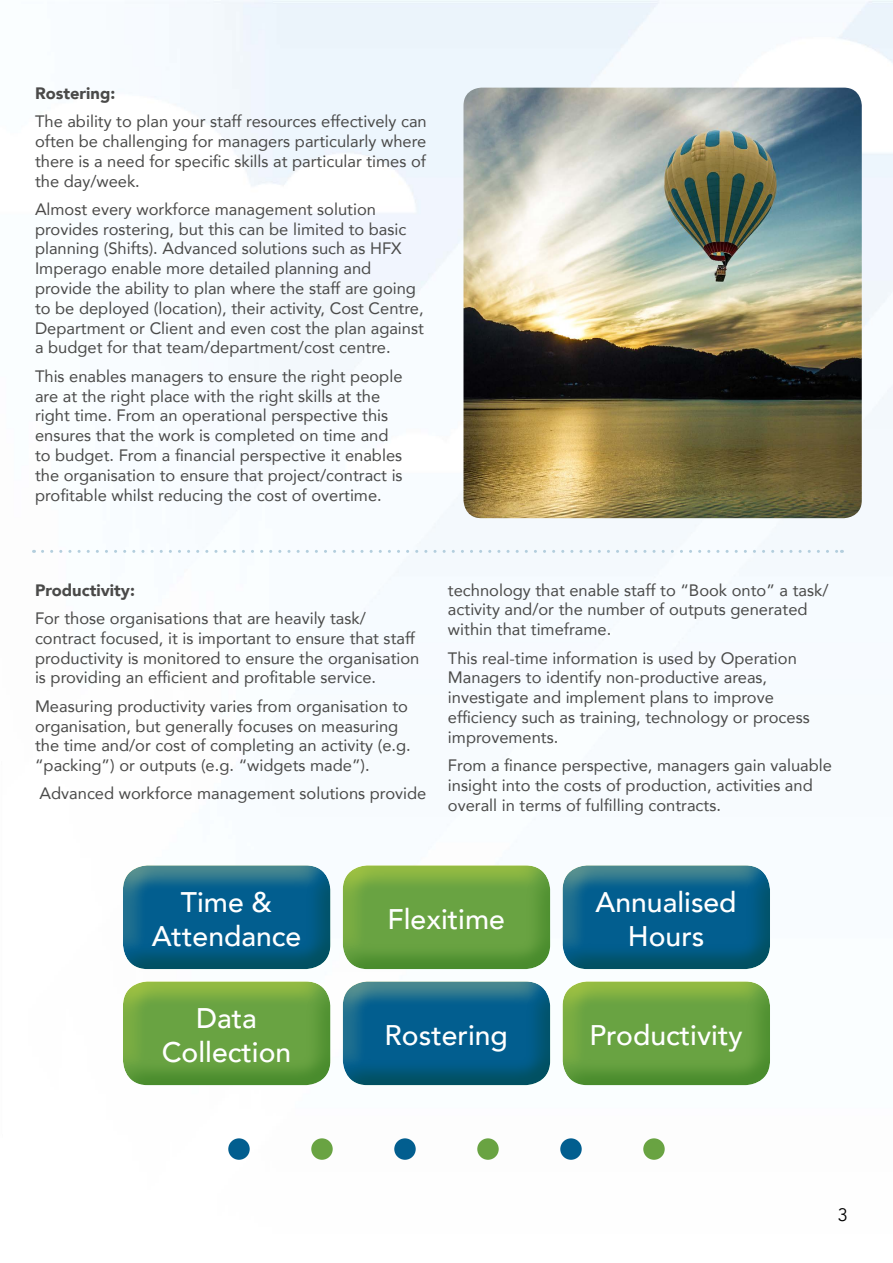
<style>
.page{position:relative;width:893px;height:1263px;background:#fff}
.page>*{position:absolute;margin:0;border:0;box-sizing:border-box;transform-origin:0 0}
.t1{font:500 28.35px/34px "Avenir";color:#fff;text-align:center}
.t2{font:18px "Avenir";color:#000}
.t3{font:16.5px/19.8px "Avenir";color:#4a4a49}
.t4{font:900 16.5px "Avenir";color:#4a4a49}
</style>
<div class="page">
<div style="left:109px;top:855px;width:234px;height:115px;background:#fafeff"></div>
<div style="left:109px;top:863px;width:234px;height:107px;background:#3fa535;opacity:.4"></div>
<div style="left:329px;top:855px;width:234px;height:115px;background:#f8fcff"></div>
<div style="left:329px;top:863px;width:234px;height:107px;background:#3fa535;opacity:.4"></div>
<div style="left:549px;top:855px;width:234px;height:115px;background:#f8fcff"></div>
<div style="left:549px;top:862px;width:235px;height:108px;background:#3fa535;opacity:.4"></div>
<div style="left:109px;top:971px;width:234px;height:115px;background:#fafeff"></div>
<div style="left:109px;top:979px;width:234px;height:107px;background:#3fa535;opacity:.4"></div>
<div style="left:329px;top:971px;width:234px;height:115px;background:#fafeff"></div>
<div style="left:329px;top:979px;width:234px;height:107px;background:#3fa535;opacity:.4"></div>
<div style="left:549px;top:971px;width:233px;height:115px;background:#fafeff"></div>
<div style="left:549px;top:979px;width:233px;height:107px;background:#3fa535;opacity:.4"></div>
<div style="left:228px;top:1138px;width:22px;height:22px;background:#025e8f;border-radius:50%"></div>
<div style="left:394px;top:1138px;width:22px;height:22px;background:#025e8f;border-radius:50%"></div>
<div style="left:560px;top:1138px;width:22px;height:22px;background:#025e8f;border-radius:50%"></div>
<div style="left:311px;top:1138px;width:22px;height:22px;background:#69a342;border-radius:50%"></div>
<div style="left:477px;top:1138px;width:22px;height:22px;background:#69a342;border-radius:50%"></div>
<div style="left:643px;top:1138px;width:22px;height:22px;background:#69a342;border-radius:50%"></div>
<svg style="left:42px;top:550px;width:800px;height:3px"></svg>
<img style="left:463px;top:88px;width:399px;height:430px">
<p class="t4" style="left:35px;top:79px;width:82px">Rostering:</p>
<p class="t3" style="left:35px;top:111px;width:393px;text-align:justify">The ability to plan your staff resources effectively can often be challenging for managers particularly where there is a need for specific skills at particular times of the day/week.</p>
<p class="t3" style="left:35px;top:199px;width:390px">Almost every workforce management solution provides rostering, but this can be limited to basic planning (Shifts). Advanced solutions such as HFX Imperago enable more detailed planning and provide the ability to plan where the staff are going to be deployed (location), their activity, Cost Centre, Department or Client and even cost the plan against a budget for that team/department/cost centre.</p>
<p class="t3" style="left:35px;top:366px;width:369px">This enables managers to ensure the right people are at the right place with the right skills at the right time. From an operational perspective this ensures that the work is completed on time and to budget. From a financial perspective it enables the organisation to ensure that project/contract is profitable whilst reducing the cost of overtime.</p>
<p class="t4" style="left:35px;top:576px;width:101px">Productivity:</p>
<p class="t3" style="left:35px;top:608px;width:386px">For those organisations that are heavily task/ contract focused, it is important to ensure that staff productivity is monitored to ensure the organisation is providing an efficient and profitable service.</p>
<p class="t3" style="left:35px;top:696px;width:377px">Measuring productivity varies from organisation to organisation, but generally focuses on measuring the time and/or cost of completing an activity (e.g. “packing”) or outputs (e.g. “widgets made”).</p>
<p class="t3" style="left:40px;top:783px;width:388px">Advanced workforce management solutions provide</p>
<p class="t3" style="left:448px;top:580px;width:382px">technology that enable staff to “Book onto” a task/ activity and/or the number of outputs generated within that timeframe.</p>
<p class="t3" style="left:448px;top:647px;width:363px">This real-time information is used by Operation Managers to identify non-productive areas, investigate and implement plans to improve efficiency such as training, technology or process improvements.</p>
<p class="t3" style="left:448px;top:755px;width:385px">From a finance perspective, managers gain valuable insight into the costs of production, activities and overall in terms of fulfilling contracts.</p>
<h1 class="t1" style="left:152px;top:884px;width:151px">Time &amp;<br>Attendance</h1>
<h1 class="t1" style="left:162px;top:1000px;width:131px">Data<br>Collection</h1>
<h1 class="t1" style="left:388px;top:901px;width:119px">Flexitime</h1>
<h1 class="t1" style="left:595px;top:884px;width:143px">Annualised<br>Hours</h1>
<h1 class="t1" style="left:385px;top:1017px;width:125px">Rostering</h1>
<h1 class="t1" style="left:589px;top:1017px;width:155px">Productivity</h1>
<p class="t2" style="left:838px;top:1204px;width:12px">3</p>
</div>
